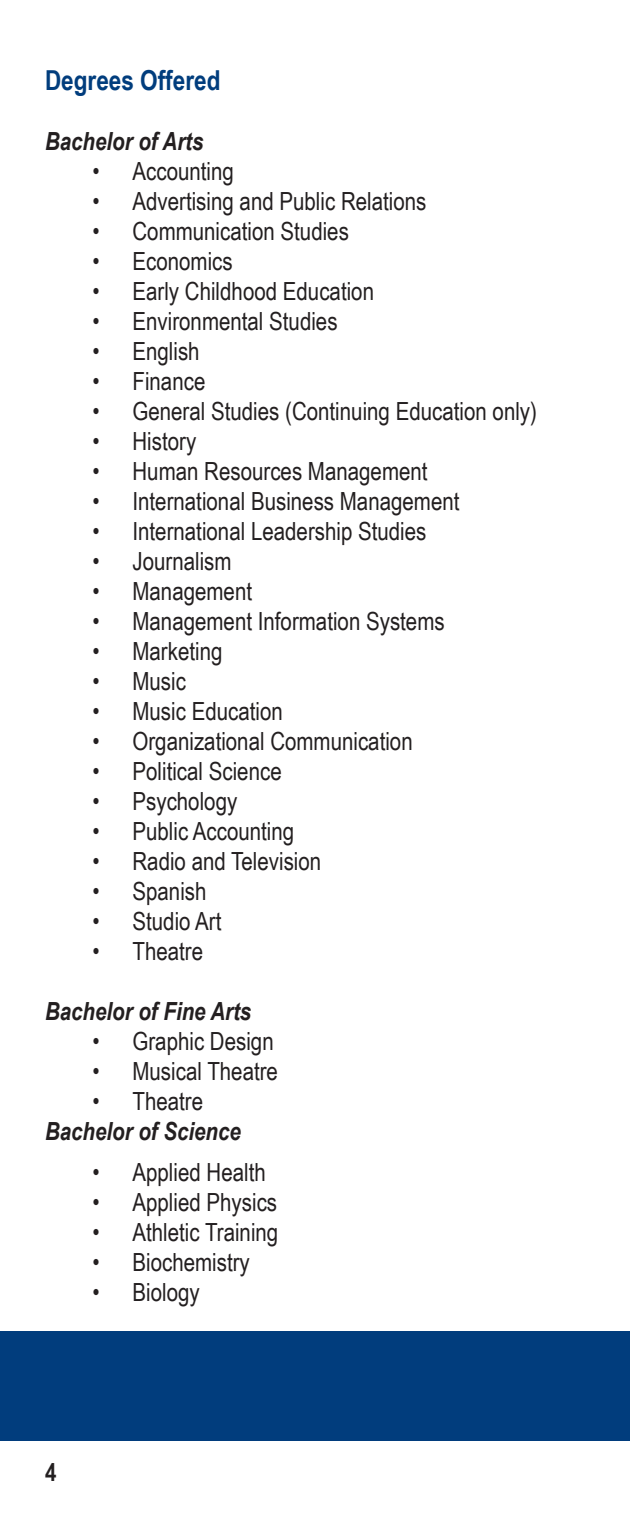
<style>
.page{position:relative;width:630px;height:1530px;background:#fff}
.page>*{position:absolute;margin:0;border:0;box-sizing:border-box;transform-origin:0 0}
.HEADING{font:700 27.5px "Arial Narrow";color:#013d7d}
.BULLET_LIST{font:25px "Arial Narrow";color:#231f20}
.HEADING_2{font:italic 700 25px "Arial Narrow";color:#231f20}
.t1{font:700 25px "Arial Narrow";color:#231f20}
</style>
<div class="page">
<div style="left:0;top:1331px;width:630px;height:110px;background:#013d7d"></div>
<p class="HEADING" style="left:45px;top:60px;width:177px">Degrees Offered</p>
<p class="HEADING_2" style="left:45px;top:122px;width:160px">Bachelor of Arts</p>
<p class="BULLET_LIST" style="left:92px;top:153px;width:143px">• Accounting</p>
<p class="BULLET_LIST" style="left:92px;top:183px;width:335px">• Advertising and Public Relations</p>
<p class="BULLET_LIST" style="left:92px;top:213px;width:258px">• Communication Studies</p>
<p class="BULLET_LIST" style="left:92px;top:243px;width:142px">• Economics</p>
<p class="BULLET_LIST" style="left:92px;top:273px;width:283px">• Early Childhood Education</p>
<p class="BULLET_LIST" style="left:92px;top:303px;width:247px">• Environmental Studies</p>
<p class="BULLET_LIST" style="left:92px;top:333px;width:109px">• English</p>
<p class="BULLET_LIST" style="left:92px;top:363px;width:114px">• Finance</p>
<p class="BULLET_LIST" style="left:92px;top:393px;width:446px">• General Studies (Continuing Education only)</p>
<p class="BULLET_LIST" style="left:92px;top:423px;width:105px">• History</p>
<p class="BULLET_LIST" style="left:92px;top:453px;width:337px">• Human Resources Management</p>
<p class="BULLET_LIST" style="left:92px;top:483px;width:369px">• International Business Management</p>
<p class="BULLET_LIST" style="left:92px;top:513px;width:336px">• International Leadership Studies</p>
<p class="BULLET_LIST" style="left:92px;top:543px;width:141px">• Journalism</p>
<p class="BULLET_LIST" style="left:92px;top:573px;width:161px">• Management</p>
<p class="BULLET_LIST" style="left:92px;top:603px;width:354px">• Management Information Systems</p>
<p class="BULLET_LIST" style="left:92px;top:633px;width:131px">• Marketing</p>
<p class="BULLET_LIST" style="left:92px;top:663px;width:95px">• Music</p>
<p class="BULLET_LIST" style="left:92px;top:693px;width:192px">• Music Education</p>
<p class="BULLET_LIST" style="left:92px;top:723px;width:322px">• Organizational Communication</p>
<p class="BULLET_LIST" style="left:92px;top:753px;width:191px">• Political Science</p>
<p class="BULLET_LIST" style="left:92px;top:783px;width:146px">• Psychology</p>
<p class="BULLET_LIST" style="left:92px;top:813px;width:203px">• Public Accounting</p>
<p class="BULLET_LIST" style="left:92px;top:843px;width:230px">• Radio and Television</p>
<p class="BULLET_LIST" style="left:92px;top:873px;width:116px">• Spanish</p>
<p class="BULLET_LIST" style="left:92px;top:903px;width:130px">• Studio Art</p>
<p class="BULLET_LIST" style="left:92px;top:933px;width:112px">• Theatre</p>
<p class="HEADING_2" style="left:45px;top:992px;width:208px">Bachelor of Fine Arts</p>
<p class="BULLET_LIST" style="left:92px;top:1023px;width:183px">• Graphic Design</p>
<p class="BULLET_LIST" style="left:92px;top:1053px;width:187px">• Musical Theatre</p>
<p class="BULLET_LIST" style="left:92px;top:1083px;width:112px">• Theatre</p>
<p class="HEADING_2" style="left:45px;top:1112px;width:197px">Bachelor of Science</p>
<p class="BULLET_LIST" style="left:92px;top:1154px;width:175px">• Applied Health</p>
<p class="BULLET_LIST" style="left:92px;top:1184px;width:186px">• Applied Physics</p>
<p class="BULLET_LIST" style="left:92px;top:1214px;width:187px">• Athletic Training</p>
<p class="BULLET_LIST" style="left:92px;top:1244px;width:159px">• Biochemistry</p>
<p class="BULLET_LIST" style="left:92px;top:1274px;width:109px">• Biology</p>
<p class="t1" style="left:45px;top:1453px;width:13px">4</p>
</div>
